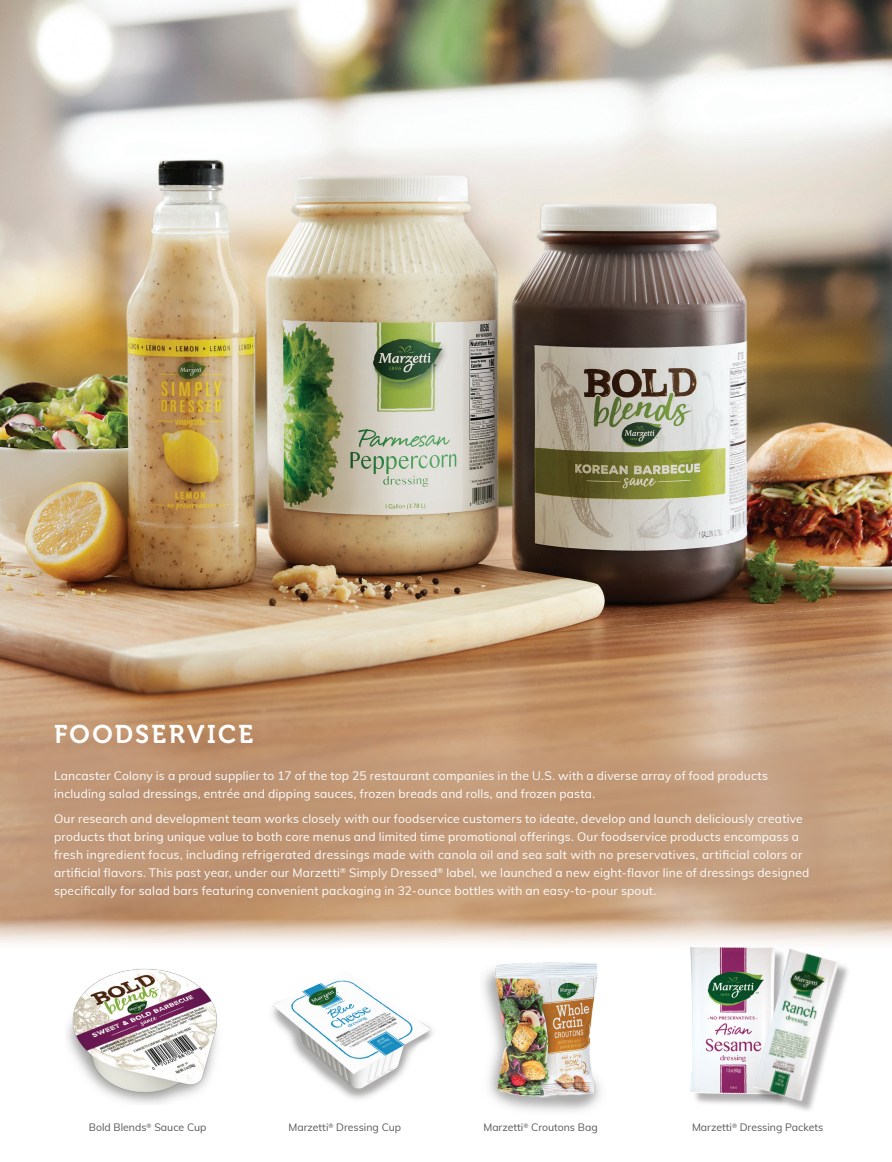
<style>
.page{position:relative;width:892px;height:1162px;background:#fff}
.page>*{position:absolute;margin:0;border:0;box-sizing:border-box;transform-origin:0 0}
.t1{font:25.5px "Museo 700";letter-spacing:.085em;color:#fff}
.t2{font:12px/18px "Muli";letter-spacing:.015em;color:#fff}
.t3{font:10.5px "Muli";color:#57585a}
</style>
<div class="page">
<img style="left:0;top:0;width:891px;height:945px">
<img style="left:67px;top:968px;width:150px;height:136px">
<img style="left:272px;top:980px;width:161px;height:119px">
<img style="left:483px;top:962px;width:118px;height:150px">
<img style="left:676px;top:939px;width:61px;height:161px">
<img style="left:737px;top:939px;width:112px;height:169px">
<svg style="left:14px;top:730px;width:837px;height:183px;background:#c19978"></svg>
<h1 class="t1" style="left:54px;top:719px;width:200px">FOODSERVICE</h1>
<p class="t2" style="left:54px;top:766px;width:715px">Lancaster Colony is a proud supplier to 17 of the top 25 restaurant companies in the U.S. with a diverse array of food products including salad dressings, entrée and dipping sauces, frozen breads and rolls, and frozen pasta.</p>
<p class="t2" style="left:54px;top:808px;width:756px">Our research and development team works closely with our foodservice customers to ideate, develop and launch deliciously creative products that bring unique value to both core menus and limited time promotional offerings. Our foodservice products encompass a fresh ingredient focus, including refrigerated dressings made with canola oil and sea salt with no preservatives, artificial colors or artificial flavors. This past year, under our Marzetti<sup>®</sup> Simply Dressed<sup>®</sup> label, we launched a new eight-flavor line of dressings designed specifically for salad bars featuring convenient packaging in 32-ounce bottles with an easy-to-pour spout.</p>
<p class="t3" style="left:89px;top:1119px;width:119px">Bold Blends<sup>®</sup> Sauce Cup</p>
<p class="t3" style="left:288px;top:1119px;width:114px">Marzetti<sup>®</sup> Dressing Cup</p>
<p class="t3" style="left:483px;top:1119px;width:116px">Marzetti<sup>®</sup> Croutons Bag</p>
<p class="t3" style="left:691px;top:1119px;width:133px">Marzetti<sup>®</sup> Dressing Packets</p>
</div>
